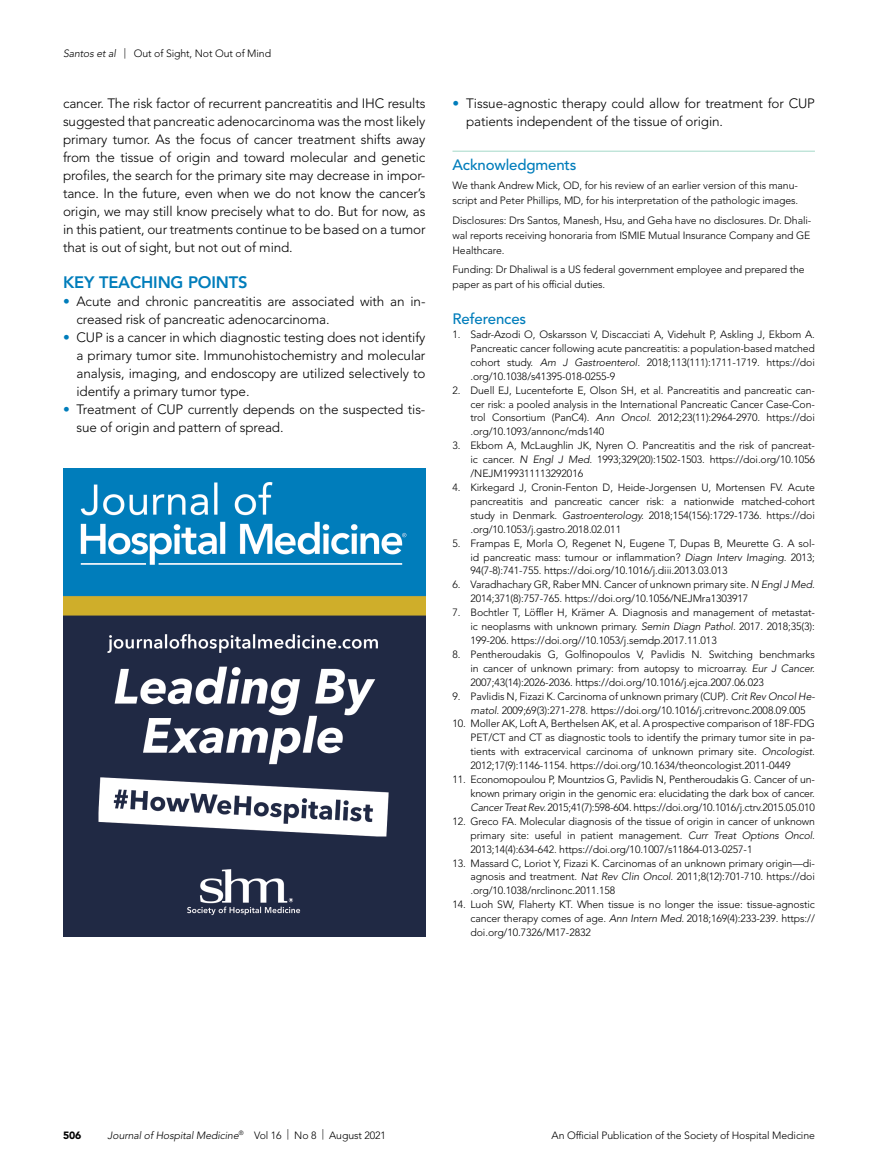
<style>
.page{position:relative;width:878px;height:1175px;background:#fff}
.page>*{position:absolute;margin:0;border:0;box-sizing:border-box;transform-origin:0 0}
.t1{font:800 16.5px "Avenir LT Std";letter-spacing:-.01em;color:#007dbb}
.t2{font:500 15px "Avenir LT Std";letter-spacing:-.01em;color:#007dbb}
.t3{font:300 13.5px/18px "Avenir LT Std";letter-spacing:-.01em;color:#000}
.t4{font:300 10.5px/14px "Avenir LT Std";letter-spacing:-.01em;color:#000;text-align:justify}
.t5{font:italic 300 10.5px "Avenir LT Std";letter-spacing:-.01em;color:#000}
.t6{font:900 10.5px "Avenir LT Std";color:#000}
.s1{font-style:italic}
.s2{font-weight:400;color:#007dbb}
.s3{font-style:normal}
</style>
<div class="page">
<hr style="left:452px;top:151px;width:362px;height:1px;background:#a5d9c8">
<img style="left:63px;top:468px;width:362px;height:468px">
<p class="t4" style="left:63px;top:47px;width:209px"><span class="s1">Santos et al</span> | Out of Sight, Not Out of Mind</p>
<p class="t3" style="left:63px;top:94px;width:364px;text-align:justify">cancer. The risk factor of recurrent pancreatitis and IHC results suggested that pancreatic adenocarcinoma was the most likely primary tumor. As the focus of cancer treatment shifts away from the tissue of origin and toward molecular and genetic profiles, the search for the primary site may decrease in impor&shy;tance. In the future, even when we do not know the cancer’s origin, we may still know precisely what to do. But for now, as in this patient, our treatments continue to be based on a tumor that is out of sight, but not out of mind.</p>
<h1 class="t1" style="left:63px;top:273px;width:186px">KEY TEACHING POINTS</h1>
<p class="t3" style="left:76px;top:292px;width:350px;text-indent:-14px"><span class="s2">•</span> Acute and chronic pancreatitis are associated with an in&shy;creased risk of pancreatic adenocarcinoma.</p>
<p class="t3" style="left:76px;top:328px;width:350px;text-align:justify;text-indent:-14px"><span class="s2">•</span> CUP is a cancer in which diagnostic testing does not identify a primary tumor site. Immunohistochemistry and molecular analysis, imaging, and endoscopy are utilized selectively to identify a primary tumor type.</p>
<p class="t3" style="left:76px;top:400px;width:350px;text-indent:-14px"><span class="s2">•</span> Treatment of CUP currently depends on the suspected tis&shy;sue of origin and pattern of spread.</p>
<p class="t3" style="left:466px;top:94px;width:350px;text-indent:-14px"><span class="s2">•</span> Tissue-agnostic therapy could allow for treatment for CUP patients independent of the tissue of origin.</p>
<h2 class="t2" style="left:452px;top:156px;width:126px">Acknowledgments</h2>
<p class="t4" style="left:452px;top:178px;width:347px;line-height:15px">We thank Andrew Mick, OD, for his review of an earlier version of this manu&shy;script and Peter Phillips, MD, for his interpretation of the pathologic images.</p>
<p class="t4" style="left:452px;top:212px;width:360px;line-height:15px">Disclosures: Drs Santos, Manesh, Hsu, and Geha have no disclosures. Dr. Dhali&shy;wal reports receiving honoraria from ISMIE Mutual Insurance Company and GE Healthcare.</p>
<p class="t4" style="left:452px;top:262px;width:353px;line-height:15px">Funding: Dr Dhaliwal is a US federal government employee and prepared the paper as part of his official duties.</p>
<h2 class="t2" style="left:452px;top:310px;width:75px">References</h2>
<p class="t4" style="left:470px;top:327px;width:346px;text-indent:-18px">1. Sadr-Azodi O, Oskarsson V, Discacciati A, Videhult P, Askling J, Ekbom A.<br>Pancreatic cancer following acute pancreatitis: a population-based matched cohort study. <span class="s1">Am J Gastroenterol.</span> 2018;113(111):1711-1719. https://doi .org/10.1038/s41395-018-0255-9</p>
<p class="t4" style="left:470px;top:383px;width:346px;text-indent:-18px">2. Duell EJ, Lucenteforte E, Olson SH, et al. Pancreatitis and pancreatic can&shy;cer risk: a pooled analysis in the International Pancreatic Cancer Case-Con&shy;trol Consortium (PanC4). <span class="s1">Ann Oncol.</span> 2012;23(11):2964-2970. https://doi .org/10.1093/annonc/mds140</p>
<p class="t4" style="left:470px;top:439px;width:346px;text-indent:-18px">3. Ekbom A, McLaughlin JK, Nyren O. Pancreatitis and the risk of pancreat&shy;ic cancer. <span class="s1">N Engl J Med.</span> 1993;329(20):1502-1503. https://doi.org/10.1056 /NEJM199311113292016</p>
<p class="t4" style="left:470px;top:480px;width:346px;text-indent:-18px">4. Kirkegard J, Cronin-Fenton D, Heide-Jorgensen U, Mortensen FV. Acute pancreatitis and pancreatic cancer risk: a nationwide matched-cohort study in Denmark. <span class="s1">Gastroenterology.</span> 2018;154(156):1729-1736. https://doi .org/10.1053/j.gastro.2018.02.011</p>
<p class="t4" style="left:470px;top:536px;width:346px;text-indent:-18px">5. Frampas E, Morla O, Regenet N, Eugene T, Dupas B, Meurette G. A sol&shy;id pancreatic mass: tumour or inflammation? <span class="s1">Diagn Interv Imaging.</span> 2013; 94(7-8):741-755. https://doi.org/10.1016/j.diii.2013.03.013</p>
<p class="t4" style="left:470px;top:578px;width:346px;text-indent:-18px">6. Varadhachary GR, Raber MN. Cancer of unknown primary site. <span class="s1">N Engl J Med.<br></span>2014;371(8):757-765. https://doi.org/10.1056/NEJMra1303917</p>
<p class="t4" style="left:470px;top:605px;width:346px;text-indent:-18px">7. Bochtler T, Löffler H, Krämer A. Diagnosis and management of metastat&shy;ic neoplasms with unknown primary. <span class="s1">Semin Diagn Pathol.</span> 2017. 2018;35(3):<br>199-206. https://doi.org//10.1053/j.semdp.2017.11.013</p>
<p class="t4" style="left:470px;top:647px;width:346px;text-indent:-18px">8. Pentheroudakis G, Golfinopoulos V, Pavlidis N. Switching benchmarks in cancer of unknown primary: from autopsy to microarray. <span class="s1">Eur J Cancer.<br></span>2007;43(14):2026-2036. https://doi.org/10.1016/j.ejca.2007.06.023</p>
<p class="t4" style="left:470px;top:689px;width:346px;text-indent:-18px">9. Pavlidis N, Fizazi K. Carcinoma of unknown primary (CUP). <span class="s1">Crit Rev Oncol He&shy;matol.</span> 2009;69(3):271-278. https://doi.org/10.1016/j.critrevonc.2008.09.005</p>
<p class="t4" style="left:470px;top:717px;width:346px;text-indent:-18px">10. Moller AK, Loft A, Berthelsen AK, et al. A prospective comparison of 18F-FDG PET/CT and CT as diagnostic tools to identify the primary tumor site in pa&shy;tients with extracervical carcinoma of unknown primary site. <span class="s1">Oncologist.<br></span>2012;17(9):1146-1154. https://doi.org/10.1634/theoncologist.2011-0449</p>
<p class="t4" style="left:470px;top:772px;width:346px;text-indent:-18px">11. Economopoulou P, Mountzios G, Pavlidis N, Pentheroudakis G. Cancer of un&shy;known primary origin in the genomic era: elucidating the dark box of cancer.<br><span class="s1">Cancer Treat Rev.</span> 2015;41(7):598-604. https://doi.org/10.1016/j.ctrv.2015.05.010</p>
<p class="t4" style="left:470px;top:814px;width:346px;text-indent:-18px">12. Greco FA. Molecular diagnosis of the tissue of origin in cancer of unknown primary site: useful in patient management. <span class="s1">Curr Treat Options Oncol.<br></span>2013;14(4):634-642. https://doi.org/10.1007/s11864-013-0257-1</p>
<p class="t4" style="left:470px;top:856px;width:346px;text-indent:-18px">13. Massard C, Loriot Y, Fizazi K. Carcinomas of an unknown primary origin—di&shy;agnosis and treatment. <span class="s1">Nat Rev Clin Oncol.</span> 2011;8(12):701-710. https://doi .org/10.1038/nrclinonc.2011.158</p>
<p class="t4" style="left:470px;top:897px;width:346px;text-indent:-18px">14. Luoh SW, Flaherty KT. When tissue is no longer the issue: tissue-agnostic cancer therapy comes of age. <span class="s1">Ann Intern Med.</span> 2018;169(4):233-239. https:// doi.org/10.7326/M17-2832</p>
<p class="t6" style="left:63px;top:1128px;width:20px">506</p>
<p class="t5" style="left:108px;top:1129px;width:280px">Journal of Hospital Medicine<sup>®</sup> <span class="s3">Vol 16 | No 8 | August 2021</span></p>
<p class="t4" style="left:551px;top:1128px;width:265px">An Official Publication of the Society of Hospital Medicine</p>
</div>
